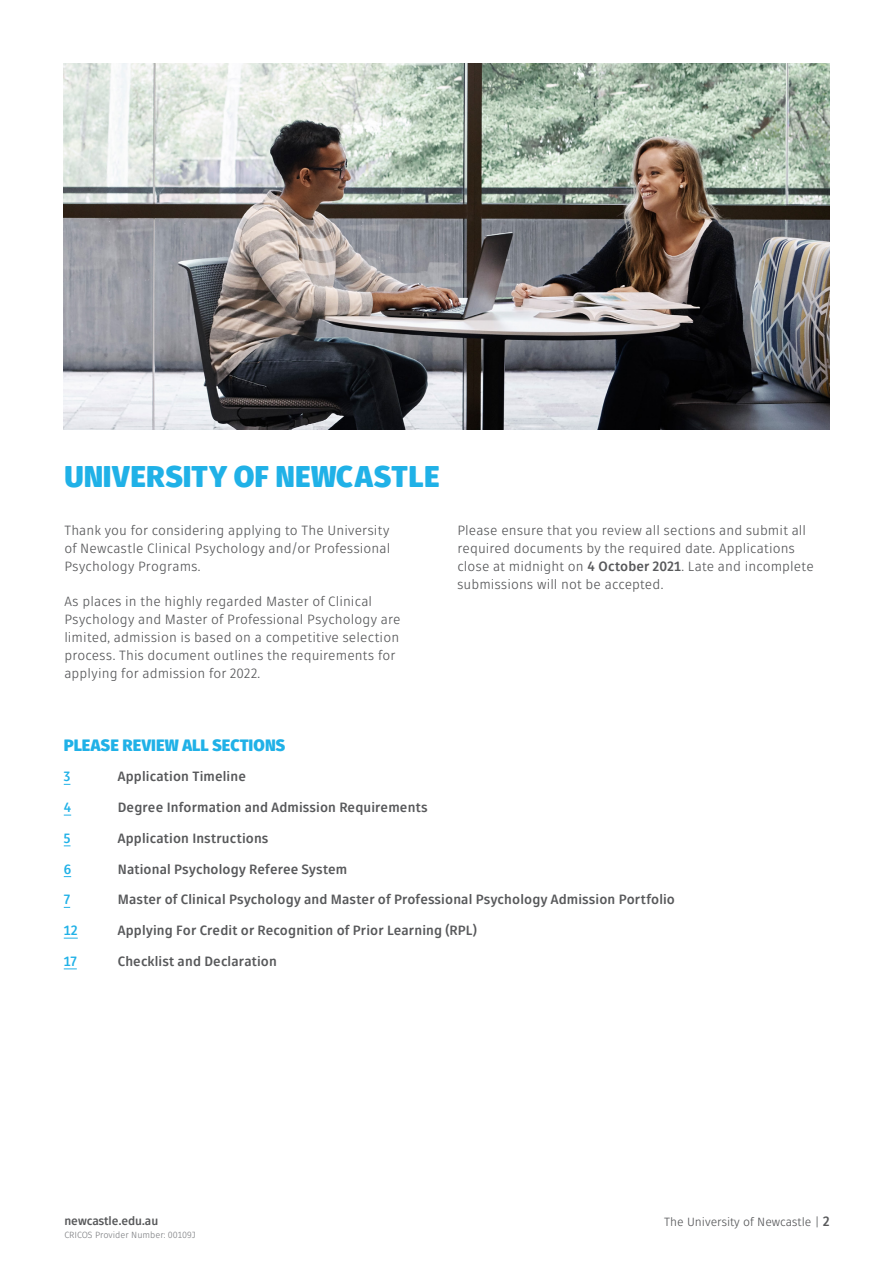
<style>
.page{position:relative;width:893px;height:1263px;background:#fff}
.page>*{position:absolute;margin:0;border:0;box-sizing:border-box;transform-origin:0 0}
.t1{font:900 30px "Fuse V.2 Display";letter-spacing:.01em;color:#20b1e7}
.t2{font:900 16.5px "Fuse V.2 Display";letter-spacing:.005em;color:#20b1e7}
.t3{font:13.5px/18px "Fuse V.2 Display";letter-spacing:.01em;color:#58595b}
.t4{font:700 13.5px "Fuse V.2 Display";letter-spacing:.01em;color:#58595b}
.t5{font:700 13.5px "Fuse V.2 Display";color:#20b1e7}
.t6{font:12px "Fuse V.2 Display";color:#58595b}
.t7{font:700 12px "Fuse V.2 Display";color:#58595b}
.t8{font:9px "Fuse V.2 Display";color:#808285}
.s1{font-weight:700}
.s2{font-weight:700;font-size:13.5px}
</style>
<div class="page">
<img style="left:64px;top:64px;width:765px;height:365px">
<svg style="left:64px;top:938px;width:14px;height:1px"></svg>
<svg style="left:64px;top:968px;width:13px;height:1px"></svg>
<h1 class="t1" style="left:64px;top:456px;width:377px">UNIVERSITY OF NEWCASTLE</h1>
<p class="t3" style="left:64px;top:521px;width:327px;text-align:justify">Thank you for considering applying to The University of Newcastle Clinical Psychology and/or Professional Psychology Programs.</p>
<p class="t3" style="left:64px;top:592px;width:338px">As places in the highly regarded Master of Clinical Psychology and Master of Professional Psychology are limited, admission is based on a competitive selection process. This document outlines the requirements for applying for admission for 2022.</p>
<p class="t3" style="left:457px;top:521px;width:358px">Please ensure that you review all sections and submit all required documents by the required date. Applications close at midnight on <span class="s1">4 October 2021</span>. Late and incomplete submissions will not be accepted.</p>
<p class="t2" style="left:64px;top:734px;width:223px">PLEASE REVIEW ALL SECTIONS</p>
<p class="t5" style="left:64px;top:768px;width:8px">3</p>
<p class="t4" style="left:118px;top:768px;width:130px">Application Timeline</p>
<p class="t5" style="left:64px;top:799px;width:9px">4</p>
<p class="t4" style="left:118px;top:799px;width:311px">Degree Information and Admission Requirements</p>
<p class="t5" style="left:64px;top:830px;width:8px">5</p>
<p class="t4" style="left:118px;top:830px;width:152px">Application Instructions</p>
<p class="t5" style="left:64px;top:860px;width:9px">6</p>
<p class="t4" style="left:118px;top:860px;width:231px">National Psychology Referee System</p>
<p class="t5" style="left:64px;top:891px;width:8px">7</p>
<p class="t4" style="left:118px;top:891px;width:559px">Master of Clinical Psychology and Master of Professional Psychology Admission Portfolio</p>
<p class="t5" style="left:64px;top:922px;width:15px">12</p>
<p class="t4" style="left:118px;top:922px;width:360px">Applying For Credit or Recognition of Prior Learning (RPL)</p>
<p class="t5" style="left:64px;top:953px;width:15px">17</p>
<p class="t4" style="left:118px;top:953px;width:161px">Checklist and Declaration</p>
<p class="t7" style="left:64px;top:1213px;width:95px">newcastle.edu.au</p>
<p class="t8" style="left:64px;top:1230px;width:133px">CRICOS Provider Number: 00109J</p>
<p class="t6" style="left:664px;top:1214px;width:167px">The University of Newcastle | <span class="s2">2</span></p>
</div>
